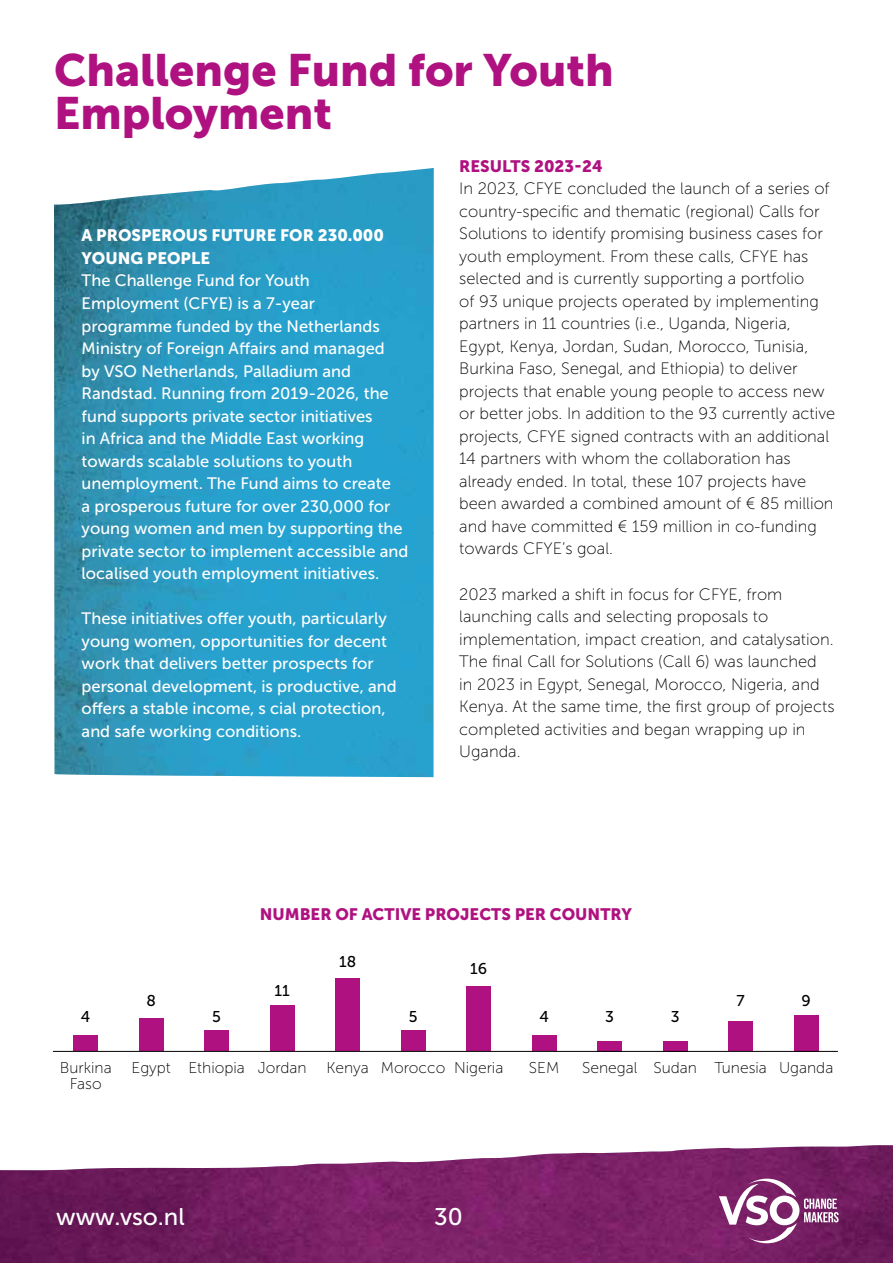
<style>
.page{position:relative;width:893px;height:1263px;background:#fff}
.page>*{position:absolute;margin:0;border:0;box-sizing:border-box;transform-origin:0 0}
.t1{font:45px/43.5px "Museo Sans 900";color:#af1280}
.t2{font:24px "Museo Sans 500";color:#fff}
.t3{font:16.5px/22.5px "Museo Sans 100";color:#000}
.t4{font:16.5px/22.5px "Museo Sans 500";color:#fff}
.t5{font:16.5px "Museo Sans 900";color:#af1280}
.t6{font:16.5px/22.5px "Museo Sans 900";color:#fff}
.t7{font:15.6px/16.5px "Museo Sans 100";color:#000;text-align:center}
.t8{font:15.6px "Museo Sans 500";color:#000}
</style>
<div class="page">
<img style="left:54px;top:168px;width:380px;height:609px">
<div style="left:74px;top:1035px;width:24px;height:16px;background:#af1280"></div>
<div style="left:532px;top:1035px;width:24px;height:16px;background:#af1280"></div>
<div style="left:598px;top:1041px;width:24px;height:10px;background:#af1280"></div>
<div style="left:663px;top:1041px;width:24px;height:10px;background:#af1280"></div>
<div style="left:205px;top:1030px;width:24px;height:21px;background:#af1280"></div>
<div style="left:401px;top:1030px;width:24px;height:21px;background:#af1280"></div>
<div style="left:139px;top:1018px;width:24px;height:33px;background:#af1280"></div>
<div style="left:729px;top:1021px;width:24px;height:30px;background:#af1280"></div>
<div style="left:794px;top:1015px;width:24px;height:36px;background:#af1280"></div>
<div style="left:270px;top:1006px;width:24px;height:45px;background:#af1280"></div>
<div style="left:336px;top:978px;width:24px;height:73px;background:#af1280"></div>
<div style="left:467px;top:986px;width:24px;height:65px;background:#af1280"></div>
<hr style="left:53px;top:1051px;width:785px;height:1px;background:#000">
<img style="left:0;top:1145px;width:893px;height:118px">
<svg style="left:719px;top:1178px;width:120px;height:65px"></svg>
<h1 class="t1" style="left:54px;top:48px;width:561px">Challenge Fund for Youth<br>Employment</h1>
<p class="t6" style="left:82px;top:224px;width:304px">A PROSPEROUS FUTURE FOR 230.000<br>YOUNG PEOPLE</p>
<p class="t4" style="left:82px;top:270px;width:328px">The Challenge Fund for Youth Employment (CFYE) is a 7-year programme funded by the Netherlands Ministry of Foreign Affairs and managed<br>by VSO Netherlands, Palladium and Randstad. Running from 2019-2026, the fund supports private sector initiatives<br>in Africa and the Middle East working towards scalable solutions to youth unemployment. The Fund aims to create<br>a prosperous future for over 230,000 for young women and men by supporting the private sector to implement accessible and localised youth employment initiatives.</p>
<p class="t4" style="left:82px;top:607px;width:317px">These initiatives offer youth, particularly young women, opportunities for decent work that delivers better prospects for personal development, is productive, and offers a stable income, s cial protection, and safe working conditions.</p>
<p class="t5" style="left:459px;top:157px;width:145px">RESULTS 2023-24</p>
<p class="t3" style="left:459px;top:178px;width:377px">In 2023, CFYE concluded the launch of a series of country-specific and thematic (regional) Calls for Solutions to identify promising business cases for youth employment. From these calls, CFYE has selected and is currently supporting a portfolio<br>of 93 unique projects operated by implementing partners in 11 countries (i.e., Uganda, Nigeria, Egypt, Kenya, Jordan, Sudan, Morocco, Tunisia, Burkina Faso, Senegal, and Ethiopia) to deliver projects that enable young people to access new or better jobs. In addition to the 93 currently active projects, CFYE signed contracts with an additional 14 partners with whom the collaboration has already ended. In total, these 107 projects have been awarded a combined amount of € 85 million and have committed € 159 million in co-funding towards CFYE’s goal.</p>
<p class="t3" style="left:459px;top:583px;width:377px">2023 marked a shift in focus for CFYE, from launching calls and selecting proposals to implementation, impact creation, and catalysation.<br>The final Call for Solutions (Call 6) was launched<br>in 2023 in Egypt, Senegal, Morocco, Nigeria, and Kenya. At the same time, the first group of projects completed activities and began wrapping up in Uganda.</p>
<p class="t5" style="left:260px;top:905px;width:374px">NUMBER OF ACTIVE PROJECTS PER COUNTRY</p>
<p class="t8" style="left:339px;top:953px;width:19px">18</p>
<p class="t8" style="left:470px;top:960px;width:18px">16</p>
<p class="t8" style="left:275px;top:982px;width:17px">11</p>
<p class="t8" style="left:146px;top:992px;width:11px">8</p>
<p class="t8" style="left:737px;top:992px;width:10px">7</p>
<p class="t8" style="left:801px;top:992px;width:11px">9</p>
<p class="t8" style="left:81px;top:1008px;width:11px">4</p>
<p class="t8" style="left:212px;top:1008px;width:10px">5</p>
<p class="t8" style="left:539px;top:1008px;width:11px">4</p>
<p class="t8" style="left:605px;top:1008px;width:10px">3</p>
<p class="t8" style="left:671px;top:1008px;width:10px">3</p>
<p class="t8" style="left:409px;top:1008px;width:10px">5</p>
<p class="t7" style="left:60px;top:1059px;width:54px">Burkina<br>Faso</p>
<p class="t7" style="left:132px;top:1059px;width:177px">Egypt Ethiopia Jordan</p>
<p class="t7" style="left:327px;top:1059px;width:178px">Kenya Morocco Nigeria</p>
<p class="t7" style="left:529px;top:1059px;width:32px">SEM</p>
<p class="t7" style="left:582px;top:1059px;width:253px">Senegal Sudan Tunesia Uganda</p>
<h2 class="t2" style="left:56px;top:1203px;width:130px">www.vso.nl</h2>
<h2 class="t2" style="left:434px;top:1203px;width:30px">30</h2>
</div>
